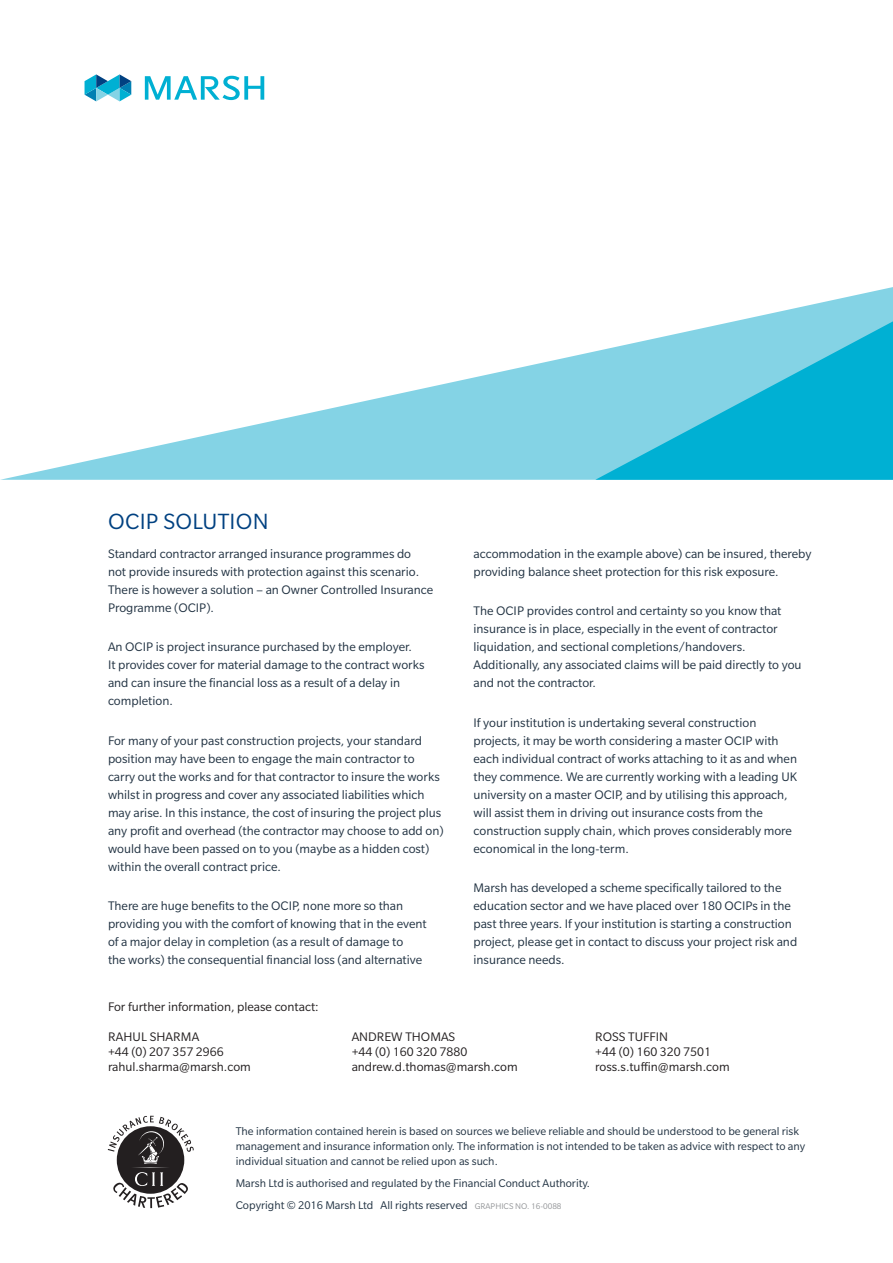
<style>
.page{position:relative;width:893px;height:1263px;background:#fff}
.page>*{position:absolute;margin:0;border:0;box-sizing:border-box;transform-origin:0 0}
.Body_Subhead_16_16{font:24px "Slate Pro";letter-spacing:.01em;color:#014181}
.Body_Text_9_12{font:13.5px/18px "Slate Pro";color:#213242}
.Contact_Info_9_10{font:13.5px "Slate Pro";color:#231f20}
.Back_Cover_Contact{font:13.5px "Slate Pro";color:#231f20}
.t1{font:12.15px/15.1px "Slate Pro";color:#213242}
.s1{font-size:9px;color:#939598}
</style>
<div class="page">
<svg style="left:85px;top:74px;width:46px;height:27px"></svg>
<svg style="left:145px;top:76px;width:119px;height:24px"></svg>
<svg style="left:0;top:351px;width:595px;height:129px"></svg>
<svg style="left:595px;top:287px;width:298px;height:193px"></svg>
<svg style="left:108px;top:1116px;width:86px;height:92px"></svg>
<p class="Body_Subhead_16_16" style="left:108px;top:509px;width:162px">OCIP SOLUTION</p>
<p class="Body_Text_9_12" style="left:108px;top:544px;width:327px">Standard contractor arranged insurance programmes do<br>not provide insureds with protection against this scenario.<br>There is however a solution – an Owner Controlled Insurance Programme (OCIP).</p>
<p class="Body_Text_9_12" style="left:108px;top:638px;width:318px">An OCIP is project insurance purchased by the employer.<br>It provides cover for material damage to the contract works and can insure the financial loss as a result of a delay in completion.</p>
<p class="Body_Text_9_12" style="left:108px;top:731px;width:337px">For many of your past construction projects, your standard position may have been to engage the main contractor to carry out the works and for that contractor to insure the works whilst in progress and cover any associated liabilities which may arise. In this instance, the cost of insuring the project plus any profit and overhead (the contractor may choose to add on) would have been passed on to you (maybe as a hidden cost) within the overall contract price.</p>
<p class="Body_Text_9_12" style="left:108px;top:897px;width:320px">There are huge benefits to the OCIP, none more so than providing you with the comfort of knowing that in the event of a major delay in completion (as a result of damage to<br>the works) the consequential financial loss (and alternative</p>
<p class="Body_Text_9_12" style="left:473px;top:544px;width:340px">accommodation in the example above) can be insured, thereby providing balance sheet protection for this risk exposure.</p>
<p class="Body_Text_9_12" style="left:473px;top:602px;width:330px">The OCIP provides control and certainty so you know that insurance is in place, especially in the event of contractor liquidation, and sectional completions/handovers.<br>Additionally, any associated claims will be paid directly to you and not the contractor.</p>
<p class="Body_Text_9_12" style="left:473px;top:713px;width:325px">If your institution is undertaking several construction projects, it may be worth considering a master OCIP with each individual contract of works attaching to it as and when they commence. We are currently working with a leading UK university on a master OCIP, and by utilising this approach, will assist them in driving out insurance costs from the construction supply chain, which proves considerably more economical in the long-term.</p>
<p class="Body_Text_9_12" style="left:473px;top:879px;width:325px">Marsh has developed a scheme specifically tailored to the education sector and we have placed over 180 OCIPs in the past three years. If your institution is starting a construction project, please get in contact to discuss your project risk and insurance needs.</p>
<p class="Back_Cover_Contact" style="left:108px;top:999px;width:212px">For further information, please contact:</p>
<p class="Contact_Info_9_10" style="left:108px;top:1029px;width:93px">RAHUL SHARMA</p>
<p class="Contact_Info_9_10" style="left:108px;top:1044px;width:117px">+44 (0) 207 357 2966</p>
<p class="Contact_Info_9_10" style="left:108px;top:1059px;width:144px">rahul.sharma@marsh.com</p>
<p class="Contact_Info_9_10" style="left:352px;top:1029px;width:105px">ANDREW THOMAS</p>
<p class="Contact_Info_9_10" style="left:352px;top:1044px;width:117px">+44 (0) 160 320 7880</p>
<p class="Contact_Info_9_10" style="left:352px;top:1059px;width:167px">andrew.d.thomas@marsh.com</p>
<p class="Contact_Info_9_10" style="left:595px;top:1029px;width:74px">ROSS TUFFIN</p>
<p class="Contact_Info_9_10" style="left:595px;top:1044px;width:117px">+44 (0) 160 320 7501</p>
<p class="Contact_Info_9_10" style="left:595px;top:1059px;width:136px">ross.s.tuffin@marsh.com</p>
<p class="t1" style="left:236px;top:1123px;width:571px">The information contained herein is based on sources we believe reliable and should be understood to be general risk management and insurance information only. The information is not intended to be taken as advice with respect to any individual situation and cannot be relied upon as such.</p>
<p class="t1" style="left:236px;top:1172px;width:356px;line-height:21.9px">Marsh Ltd is authorised and regulated by the Financial Conduct Authority.<br>Copyright © 2016 Marsh Ltd All rights reserved <span class="s1">GRAPHICS NO. 16-0088</span></p>
</div>
